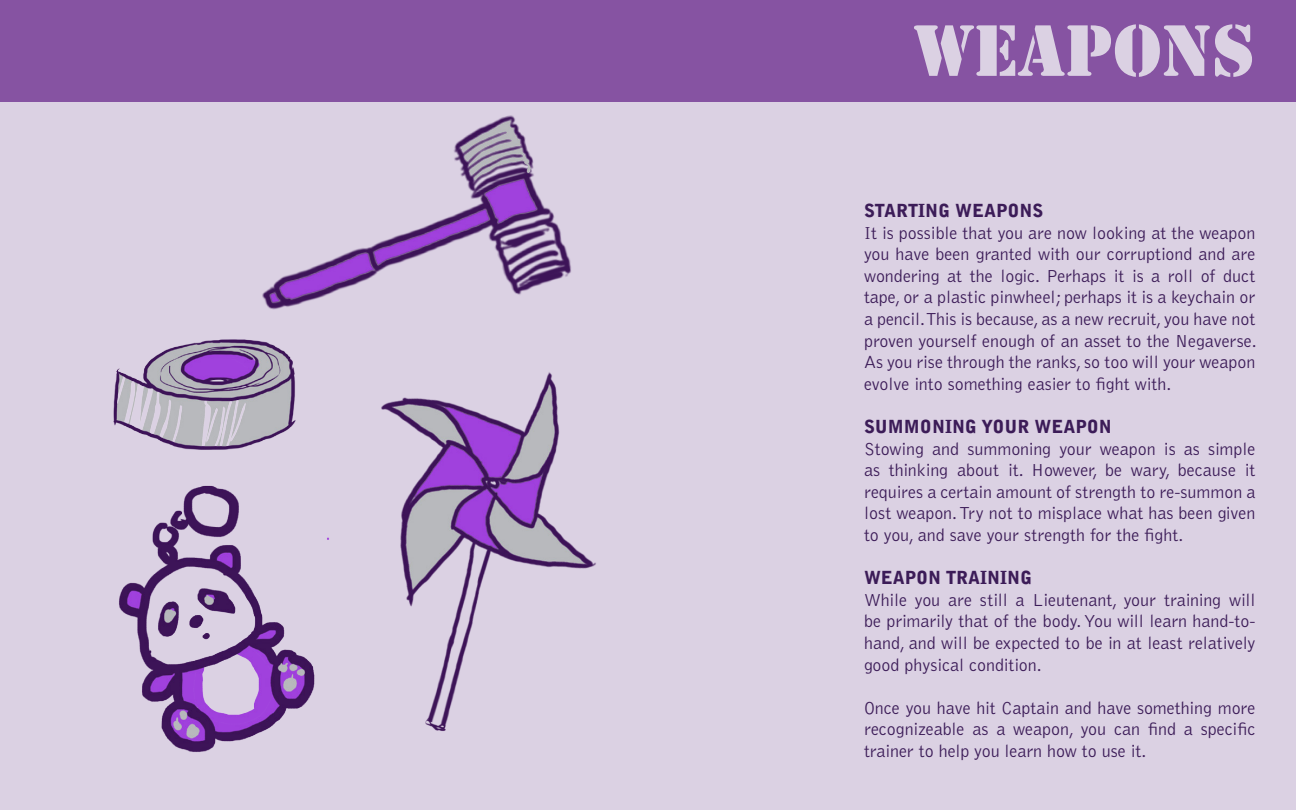
<style>
.page{position:relative;width:1296px;height:810px;background:#dbd1e3}
.page>*{position:absolute;margin:0;border:0;box-sizing:border-box;transform-origin:0 0}
.t1{font:67.5px "Stencil Std";color:#dbd1e3}
.t2{font:18px/21.6px "Bel Got Lijg";color:#3c1c58;text-align:justify}
.t3{font:900 18px "Bell Gothic BT";color:#3c1c58}
</style>
<div class="page">
<div style="left:0;top:0;width:1296px;height:101px;background:#8653a2"></div>
<img style="left:72px;top:101px;width:534px;height:651px">
<p class="t1" style="left:913px;top:7px;width:343px">WEAPONS</p>
<p class="t3" style="left:864px;top:199px;width:181px">STARTING WEAPONS</p>
<p class="t2" style="left:864px;top:222px;width:394px">It is possible that you are now looking at the weapon you have been granted with our corruptiond and are wondering at the logic. Perhaps it is a roll of duct tape, or a plastic pinwheel; perhaps it is a keychain or a pencil. This is because, as a new recruit, you have not proven yourself enough of an asset to the Negaverse.<br>As you rise through the ranks, so too will your weapon evolve into something easier to fight with.</p>
<p class="t3" style="left:864px;top:415px;width:249px">SUMMONING YOUR WEAPON</p>
<p class="t2" style="left:864px;top:438px;width:393px">Stowing and summoning your weapon is as simple as thinking about it. However, be wary, because it requires a certain amount of strength to re-summon a lost weapon. Try not to misplace what has been given to you, and save your strength for the fight.</p>
<p class="t3" style="left:864px;top:566px;width:170px">WEAPON TRAINING</p>
<p class="t2" style="left:864px;top:589px;width:393px">While you are still a Lieutenant, your training will be primarily that of the body. You will learn hand-to&shy;hand, and will be expected to be in at least relatively good physical condition.</p>
<p class="t2" style="left:864px;top:697px;width:393px">Once you have hit Captain and have something more recognizeable as a weapon, you can find a specific trainer to help you learn how to use it.</p>
</div>
